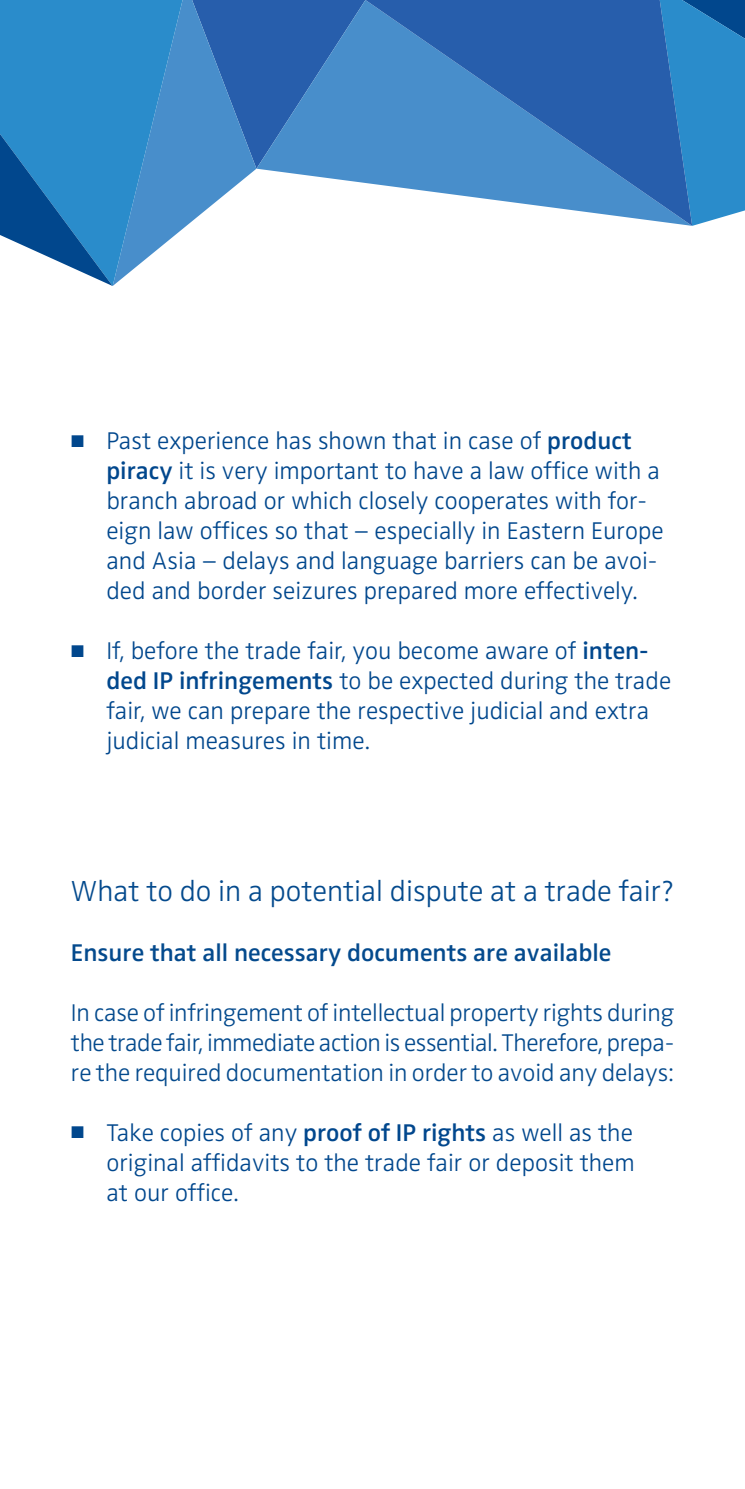
<style>
.page{position:relative;width:745px;height:1489px;background:#fff}
.page>*{position:absolute;margin:0;border:0;box-sizing:border-box;transform-origin:0 0}
.Überschrift_Flyer_BB{font:300 30px "Zwo OT";color:#044a8d}
.t1{font:300 25px/30px "Zwo OT";color:#01478d}
.BBU_Fließtext_Blocks{font:300 25px/30px "Zwo OT";letter-spacing:-.005em;color:#044a8d;text-align:justify}
.BBU_Fließtext_Blocks-2{font:600 25px "Zwo OT";color:#044a8d}
.s1{font-size:17.5px}
.s2{font-weight:600}
</style>
<div class="page">
<svg style="left:691px;top:0;width:53px;height:226px;background:#2d89c6"></svg>
<svg style="left:0;top:0;width:256px;height:286px"></svg>
<svg style="left:256px;top:0;width:109px;height:183px;background:#407cbe"></svg>
<svg style="left:365px;top:0;width:326px;height:226px;background:#4983c2"></svg>
<p class="t1" style="left:106px;top:426px;width:558px;text-indent:-35px"><span class="s1">■</span> Past experience has shown that in case of <span class="s2">product piracy</span> it is very important to have a law office with a branch abroad or which closely cooperates with for&shy;eign law offices so that – especially in Eastern Europe and Asia – delays and language barriers can be avoi&shy;ded and border seizures prepared more effectively.</p>
<p class="t1" style="left:106px;top:636px;width:566px;text-indent:-35px"><span class="s1">■</span> If, before the trade fair, you become aware of <span class="s2">inten&shy;ded IP infringements</span> to be expected during the trade fair, we can prepare the respective judicial and extra judicial measures in time.</p>
<p class="Überschrift_Flyer_BB" style="left:71px;top:874px;width:604px">What to do in a potential dispute at a trade fair?</p>
<p class="BBU_Fließtext_Blocks-2" style="left:71px;top:937px;width:541px">Ensure that all necessary documents are available</p>
<p class="BBU_Fließtext_Blocks" style="left:71px;top:997px;width:604px">In case of infringement of intellectual property rights during the trade fair, immediate action is essential. Therefore, prepa&shy;re the required documentation in order to avoid any delays:</p>
<p class="t1" style="left:106px;top:1117px;width:529px;text-align:justify;text-indent:-35px"><span class="s1">■</span> Take copies of any <span class="s2">proof of IP rights</span> as well as the original affidavits to the trade fair or deposit them at our office.</p>
</div>
